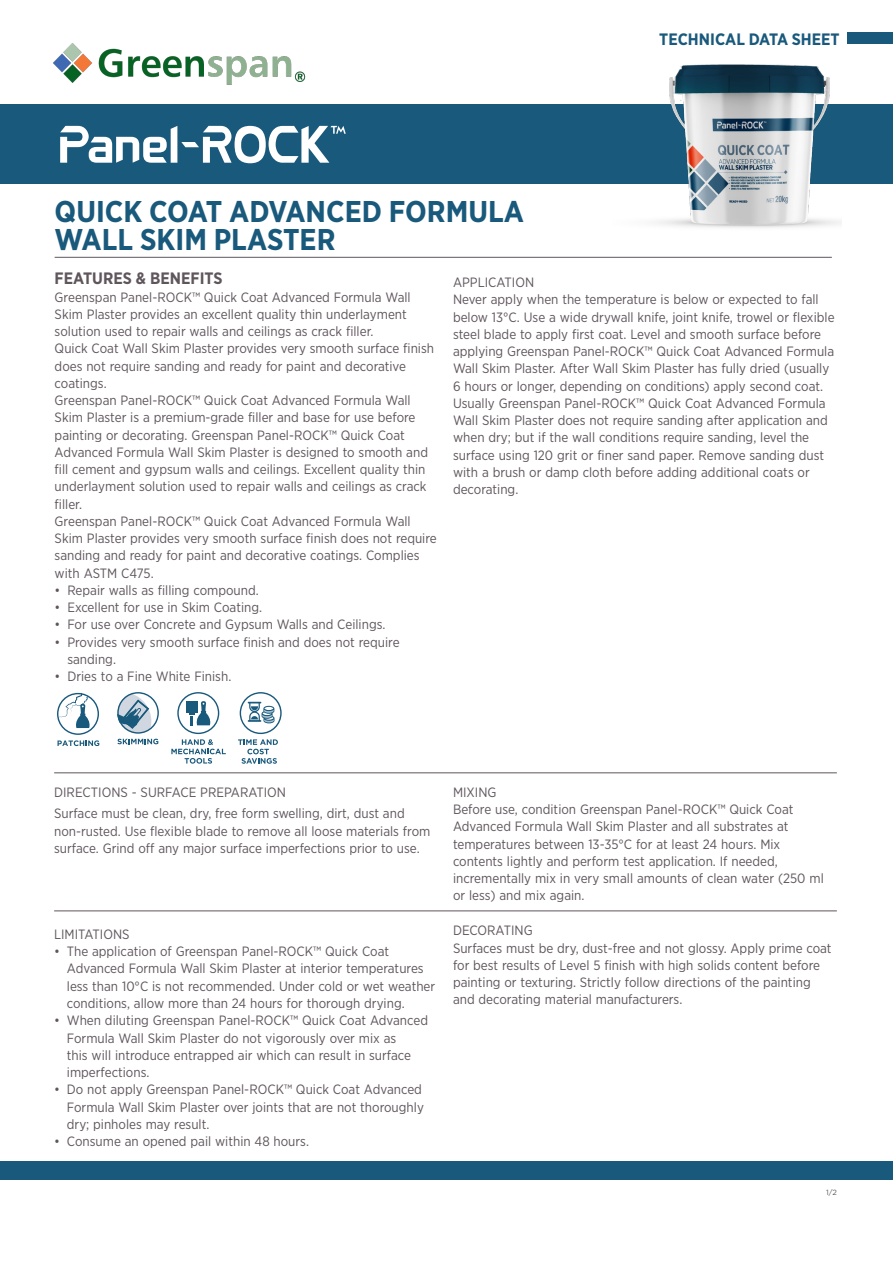
<style>
.page{position:relative;width:893px;height:1263px;background:#fff}
.page>*{position:absolute;margin:0;border:0;box-sizing:border-box;transform-origin:0 0}
.t1{font:700 30px "Gotham Narrow";color:#19597c}
.t2{font:700 16.5px "Gotham Narrow";color:#19597c}
.Helvetica_light_10pt{font:700 16.5px "Gotham Narrow";color:#5f565c}
.Helvetica_light_10pt-2{font:13.5px/17.2px "Gotham Narrow";color:#5f565c}
.t3{font:7.5px "Gotham";color:#5f565c}
</style>
<div class="page">
<div style="left:0;top:105px;width:893px;height:79px;background:#19597c"></div>
<hr style="left:54px;top:772px;width:783px;height:1px;background:#5f565c">
<hr style="left:54px;top:910px;width:783px;height:1px;background:#5f565c">
<img style="left:613px;top:64px;width:229px;height:164px">
<div style="left:0;top:1161px;width:893px;height:19px;background:#19597c"></div>
<div style="left:848px;top:33px;width:45px;height:11px;background:#19597c"></div>
<hr style="left:55px;top:257px;width:777px;height:1px;background:#5f565c">
<svg style="left:60px;top:126px;width:286px;height:37px"></svg>
<svg style="left:117px;top:739px;width:41px;height:5px"></svg>
<svg style="left:119px;top:693px;width:32px;height:39px"></svg>
<div style="left:117px;top:692px;width:42px;height:42px;border:1px solid #19597c;border-radius:50%"></div>
<svg style="left:56px;top:693px;width:35px;height:35px"></svg>
<div style="left:57px;top:693px;width:42px;height:42px;border:1px solid #19597c;border-radius:50%"></div>
<svg style="left:58px;top:740px;width:41px;height:6px"></svg>
<div style="left:177px;top:692px;width:42px;height:42px;border:1px solid #19597c;border-radius:50%"></div>
<div style="left:186px;top:701px;width:12px;height:11px;background:#19597c"></div>
<svg style="left:189px;top:701px;width:22px;height:24px"></svg>
<svg style="left:171px;top:739px;width:55px;height:25px"></svg>
<div style="left:240px;top:692px;width:42px;height:42px;border:1px solid #19597c;border-radius:50%"></div>
<svg style="left:248px;top:702px;width:26px;height:21px"></svg>
<svg style="left:238px;top:739px;width:40px;height:25px"></svg>
<img style="left:53px;top:43px;width:253px;height:42px">
<p class="t1" style="left:55px;top:192px;width:471px">QUICK COAT ADVANCED FORMULA</p>
<p class="t1" style="left:55px;top:221px;width:282px">WALL SKIM PLASTER</p>
<p class="t2" style="left:659px;top:29px;width:182px">TECHNICAL DATA SHEET</p>
<p class="Helvetica_light_10pt" style="left:55px;top:268px;width:169px">FEATURES &amp; BENEFITS</p>
<p class="Helvetica_light_10pt-2" style="left:55px;top:288px;width:358px">Greenspan Panel-ROCK™ Quick Coat Advanced Formula Wall<br>Skim Plaster provides an excellent quality thin underlayment solution used to repair walls and ceilings as crack filler.</p>
<p class="Helvetica_light_10pt-2" style="left:55px;top:340px;width:381px">Quick Coat Wall Skim Plaster provides very smooth surface finish does not require sanding and ready for paint and decorative coatings.</p>
<p class="Helvetica_light_10pt-2" style="left:55px;top:391px;width:375px">Greenspan Panel-ROCK™ Quick Coat Advanced Formula Wall Skim Plaster is a premium-grade filler and base for use before painting or decorating. Greenspan Panel-ROCK™ Quick Coat Advanced Formula Wall Skim Plaster is designed to smooth and fill cement and gypsum walls and ceilings. Excellent quality thin underlayment solution used to repair walls and ceilings as crack filler.</p>
<p class="Helvetica_light_10pt-2" style="left:55px;top:512px;width:384px">Greenspan Panel-ROCK™ Quick Coat Advanced Formula Wall Skim Plaster provides very smooth surface finish does not require sanding and ready for paint and decorative coatings. Complies with ASTM C475.</p>
<p class="Helvetica_light_10pt-2" style="left:55px;top:581px;width:206px">• Repair walls as filling compound.</p>
<p class="Helvetica_light_10pt-2" style="left:55px;top:598px;width:209px">• Excellent for use in Skim Coating.</p>
<p class="Helvetica_light_10pt-2" style="left:55px;top:616px;width:332px">• For use over Concrete and Gypsum Walls and Ceilings.</p>
<p class="Helvetica_light_10pt-2" style="left:67px;top:633px;width:334px;text-indent:-13px">• Provides very smooth surface finish and does not require sanding.</p>
<p class="Helvetica_light_10pt-2" style="left:55px;top:667px;width:178px">• Dries to a Fine White Finish.</p>
<p class="Helvetica_light_10pt-2" style="left:453px;top:274px;width:83px">APPLICATION</p>
<p class="Helvetica_light_10pt-2" style="left:453px;top:291px;width:383px">Never apply when the temperature is below or expected to fall below 13°C. Use a wide drywall knife, joint knife, trowel or flexible steel blade to apply first coat. Level and smooth surface before applying Greenspan Panel-ROCK™ Quick Coat Advanced Formula Wall Skim Plaster. After Wall Skim Plaster has fully dried (usually 6 hours or longer, depending on conditions) apply second coat.<br>Usually Greenspan Panel-ROCK™ Quick Coat Advanced Formula Wall Skim Plaster does not require sanding after application and when dry; but if the wall conditions require sanding, level the surface using 120 grit or finer sand paper. Remove sanding dust with a brush or damp cloth before adding additional coats or decorating.</p>
<p class="Helvetica_light_10pt-2" style="left:54px;top:783px;width:233px">DIRECTIONS - SURFACE PREPARATION</p>
<p class="Helvetica_light_10pt-2" style="left:54px;top:805px;width:378px">Surface must be clean, dry, free form swelling, dirt, dust and non-rusted. Use flexible blade to remove all loose materials from surface. Grind off any major surface imperfections prior to use.</p>
<p class="Helvetica_light_10pt-2" style="left:54px;top:925px;width:77px">LIMITATIONS</p>
<p class="Helvetica_light_10pt-2" style="left:67px;top:942px;width:370px;text-indent:-13px">• The application of Greenspan Panel-ROCK™ Quick Coat Advanced Formula Wall Skim Plaster at interior temperatures less than 10°C is not recommended. Under cold or wet weather conditions, allow more than 24 hours for thorough drying.</p>
<p class="Helvetica_light_10pt-2" style="left:67px;top:1011px;width:363px;text-indent:-13px">• When diluting Greenspan Panel-ROCK™ Quick Coat Advanced Formula Wall Skim Plaster do not vigorously over mix as<br>this will introduce entrapped air which can result in surface imperfections.</p>
<p class="Helvetica_light_10pt-2" style="left:67px;top:1080px;width:358px;text-indent:-13px">• Do not apply Greenspan Panel-ROCK™ Quick Coat Advanced<br>Formula Wall Skim Plaster over joints that are not thoroughly dry; pinholes may result.</p>
<p class="Helvetica_light_10pt-2" style="left:54px;top:1132px;width:256px">• Consume an opened pail within 48 hours.</p>
<p class="Helvetica_light_10pt-2" style="left:453px;top:783px;width:45px">MIXING</p>
<p class="Helvetica_light_10pt-2" style="left:453px;top:800px;width:372px">Before use, condition Greenspan Panel-ROCK™ Quick Coat Advanced Formula Wall Skim Plaster and all substrates at temperatures between 13-35°C for at least 24 hours. Mix contents lightly and perform test application. If needed, incrementally mix in very small amounts of clean water (250 ml or less) and mix again.</p>
<p class="Helvetica_light_10pt-2" style="left:453px;top:922px;width:81px">DECORATING</p>
<p class="Helvetica_light_10pt-2" style="left:453px;top:939px;width:380px">Surfaces must be dry, dust-free and not glossy. Apply prime coat for best results of Level 5 finish with high solids content before painting or texturing. Strictly follow directions of the painting and decorating material manufacturers.</p>
<p class="t3" style="left:826px;top:1187px;width:12px">1/2</p>
</div>
